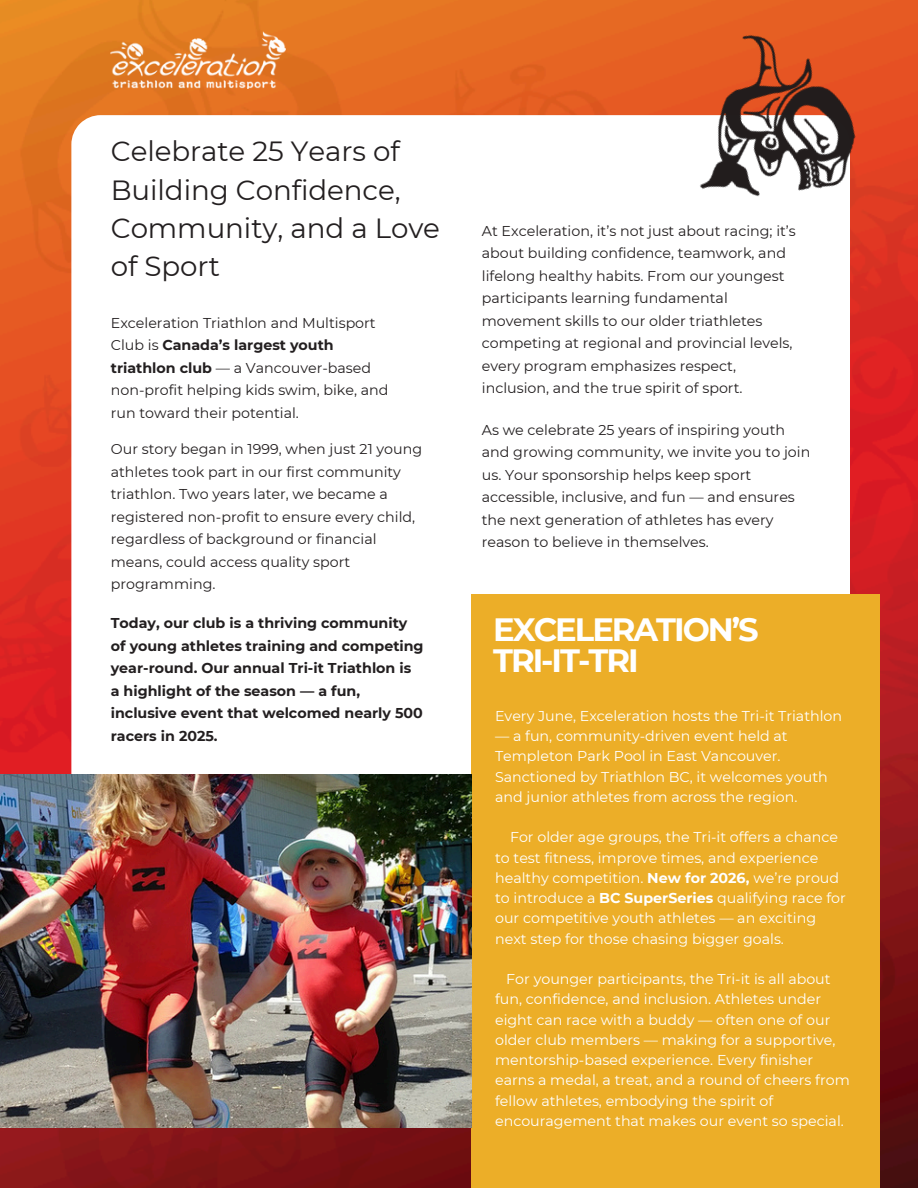
<style>
.page{position:relative;width:918px;height:1188px;background:#fff}
.page>*{position:absolute;margin:0;border:0;box-sizing:border-box;transform-origin:0 0}
.t1{font:700 32.25px/31.5px "Montserrat";letter-spacing:-.065em;color:#fff}
.t2{font:27.75px/38.2px "Montserrat";letter-spacing:-.005em;color:#231f20}
.t3{font:14.25px/22.5px "Montserrat";color:#231f20}
.t4{font:14.25px/20.2px "Montserrat";color:#fff}
.t5{font:700 14.25px/22.5px "Montserrat";color:#231f20}
.s1{font-weight:700}
</style>
<div class="page">
<img style="left:0;top:0;width:918px;height:1188px">
<div style="left:71px;top:115px;width:779px;height:958px;background:#fff"></div>
<div style="left:471px;top:594px;width:408px;height:593px;background:#ecae28"></div>
<img style="left:0;top:774px;width:471px;height:354px">
<img style="left:111px;top:32px;width:174px;height:56px">
<img style="left:641px;top:0;width:243px;height:247px">
<p class="t2" style="left:111px;top:132px;width:331px">Celebrate 25 Years of<br>Building Confidence,<br>Community, and a Love of Sport</p>
<p class="t3" style="left:111px;top:311px;width:279px">Exceleration Triathlon and Multisport Club is <span class="s1">Canada’s largest youth triathlon club</span> — a Vancouver-based non-profit helping kids swim, bike, and run toward their potential.</p>
<p class="t3" style="left:111px;top:438px;width:313px">Our story began in 1999, when just 21 young athletes took part in our first community triathlon. Two years later, we became a registered non-profit to ensure every child, regardless of background or financial means, could access quality sport programming.</p>
<p class="t5" style="left:111px;top:612px;width:314px">Today, our club is a thriving community of young athletes training and competing year-round. Our annual Tri-it Triathlon is a highlight of the season — a fun, inclusive event that welcomed nearly 500 racers in 2025.</p>
<p class="t3" style="left:482px;top:219px;width:316px">At Exceleration, it’s not just about racing; it’s about building confidence, teamwork, and lifelong healthy habits. From our youngest participants learning fundamental movement skills to our older triathletes competing at regional and provincial levels, every program emphasizes respect, inclusion, and the true spirit of sport.</p>
<p class="t3" style="left:482px;top:418px;width:330px">As we celebrate 25 years of inspiring youth and growing community, we invite you to join us. Your sponsorship helps keep sport accessible, inclusive, and fun — and ensures the next generation of athletes has every reason to believe in themselves.</p>
<h1 class="t1" style="left:493px;top:614px;width:267px">EXCELERATION’S<br>TRI-IT-TRI</h1>
<p class="t4" style="left:495px;top:706px;width:349px">Every June, Exceleration hosts the Tri-it Triathlon</p>
<p class="t4" style="left:495px;top:726px;width:334px">— a fun, community-driven event held at Templeton Park Pool in East Vancouver.<br>Sanctioned by Triathlon BC, it welcomes youth and junior athletes from across the region.</p>
<h3 class="t4" style="left:495px;top:827px;width:352px;text-indent:15px">For older age groups, the Tri-it offers a chance to test fitness, improve times, and experience healthy competition. <span class="s1">New for 2026,</span> we’re proud to introduce a <span class="s1">BC SuperSeries</span> qualifying race for our competitive youth athletes — an exciting next step for those chasing bigger goals.</h3>
<p class="t4" style="left:495px;top:969px;width:356px;text-indent:11px">For younger participants, the Tri-it is all about fun, confidence, and inclusion. Athletes under eight can race with a buddy — often one of our older club members — making for a supportive, mentorship-based experience. Every finisher earns a medal, a treat, and a round of cheers from fellow athletes, embodying the spirit of encouragement that makes our event so special.</p>
</div>
